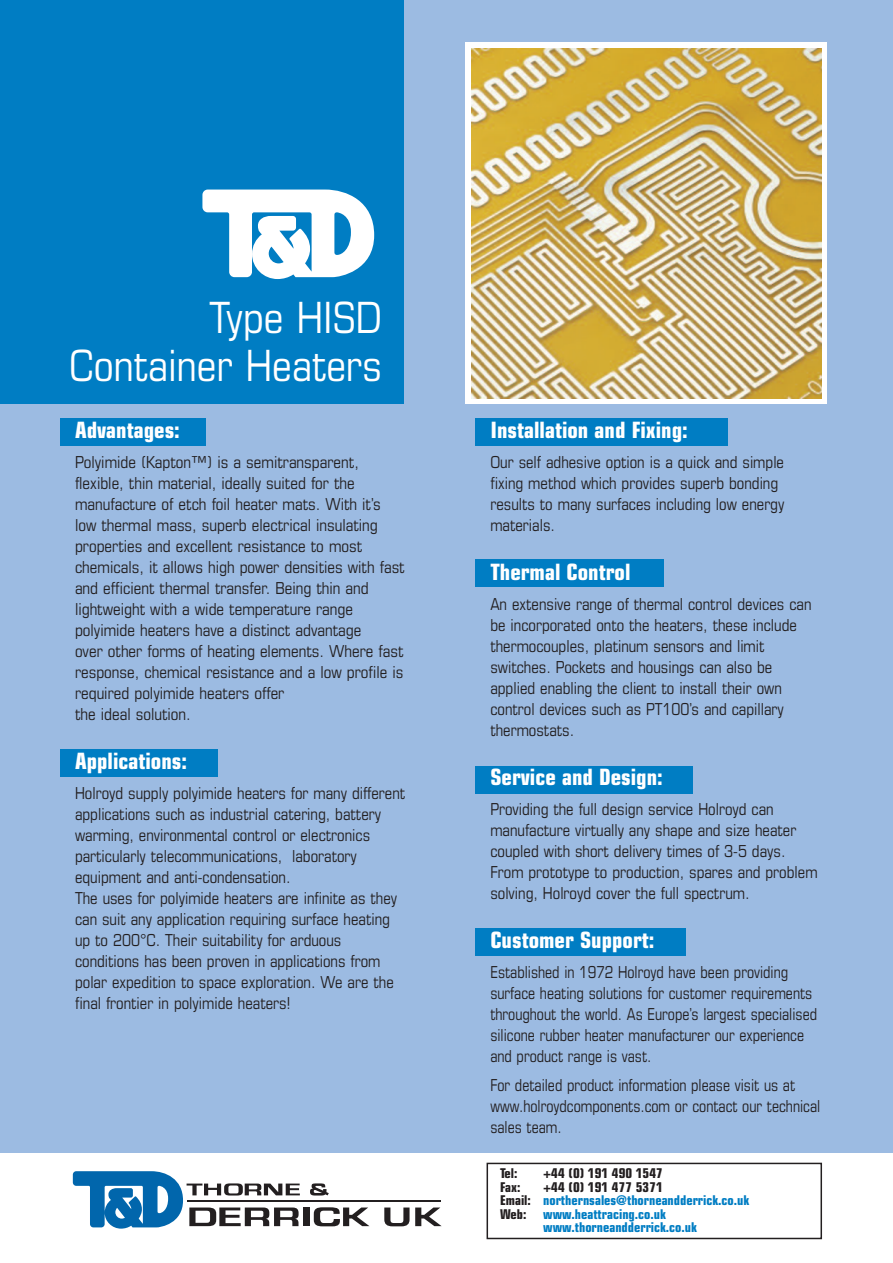
<style>
.page{position:relative;width:893px;height:1263px;background:#fff}
.page>*{position:absolute;margin:0;border:0;box-sizing:border-box;transform-origin:0 0}
.t1{font:condensed 43.05px/48px "Eurostile";color:#fff;text-align:right}
.t2{font:700 condensed 22.5px "Eurostile";color:#fff}
.t3{font:condensed 16.5px/21px "Eurostile";color:#231f20}
.t4{font:condensed 16.5px/21px "Eurostile";color:#231f20;scale:.93 1}
.t5{font:700 condensed 13.5px "Eurostile";color:#007dc3}
.t6{font:700 condensed 13.5px "Eurostile";color:#231f20}
.s1{color:#231f20}
</style>
<div class="page">
<div style="left:0;top:0;width:893px;height:1152px;background:#9cbbe2"></div>
<div style="left:0;top:0;width:404px;height:404px;background:#007dc3"></div>
<svg style="left:202px;top:190px;width:172px;height:89px"></svg>
<svg style="left:465px;top:43px;width:362px;height:361px;background:#f8f3e8"></svg>
<img style="left:472px;top:49px;width:349px;height:349px">
<svg style="left:310px;top:1183px;width:19px;height:12px"></svg>
<div style="left:304px;top:1207px;width:6px;height:19px;background:#231f20"></div>
<svg style="left:314px;top:1207px;width:55px;height:19px"></svg>
<svg style="left:384px;top:1207px;width:58px;height:19px"></svg>
<hr style="left:188px;top:1200px;width:253px;height:1px;background:#231f20">
<svg style="left:73px;top:1171px;width:227px;height:57px"></svg>
<div style="left:487px;top:1163px;width:335px;height:76px;border:2px solid #231f20"></div>
<div style="left:475px;top:418px;width:253px;height:27px;background:#007dc3"></div>
<div style="left:475px;top:559px;width:188px;height:28px;background:#007dc3"></div>
<div style="left:475px;top:766px;width:218px;height:27px;background:#007dc3"></div>
<div style="left:475px;top:928px;width:211px;height:28px;background:#007dc3"></div>
<div style="left:60px;top:749px;width:158px;height:27px;background:#007dc3"></div>
<div style="left:60px;top:418px;width:146px;height:27px;background:#007dc3"></div>
<h1 class="t1" style="left:69px;top:297px;width:314px">Type HISD<br>Container Heaters</h1>
<h2 class="t2" style="left:75px;top:422px;width:106px">Advantages:</h2>
<p class="t3" style="left:75px;top:453px;width:331px">Polyimide (Kapton™) is a semitransparent, flexible, thin material, ideally suited for the manufacture of etch foil heater mats. With it’s low thermal mass, superb electrical insulating properties and excellent resistance to most chemicals, it allows high power densities with fast and efficient thermal transfer. Being thin and lightweight with a wide temperature range polyimide heaters have a distinct advantage<br>over other forms of heating elements. Where fast response, chemical resistance and a low profile is required polyimide heaters offer<br>the ideal solution.</p>
<h2 class="t2" style="left:75px;top:753px;width:114px">Applications:</h2>
<p class="t3" style="left:75px;top:784px;width:332px">Holroyd supply polyimide heaters for many different applications such as industrial catering, battery warming, environmental control or electronics particularly telecommunications, laboratory equipment and anti-condensation.<br>The uses for polyimide heaters are infinite as they can suit any application requiring surface heating up to 200°C. Their suitability for arduous conditions has been proven in applications from polar expedition to space exploration. We are the final frontier in polyimide heaters!</p>
<h2 class="t2" style="left:490px;top:422px;width:199px">Installation and Fixing:</h2>
<p class="t3" style="left:490px;top:453px;width:296px">Our self adhesive option is a quick and simple fixing method which provides superb bonding results to many surfaces including low energy materials.</p>
<h2 class="t2" style="left:490px;top:564px;width:142px">Thermal Control</h2>
<p class="t3" style="left:490px;top:595px;width:323px">An extensive range of thermal control devices can be incorporated onto the heaters, these include thermocouples, platinum sensors and limit switches. Pockets and housings can also be applied enabling the client to install their own control devices such as PT100’s and capillary thermostats.</p>
<h2 class="t2" style="left:490px;top:769px;width:174px">Service and Design:</h2>
<p class="t3" style="left:490px;top:800px;width:329px">Providing the full design service Holroyd can manufacture virtually any shape and size heater coupled with short delivery times of 3-5 days.<br>From prototype to production, spares and problem solving, Holroyd cover the full spectrum.</p>
<h2 class="t2" style="left:490px;top:932px;width:166px">Customer Support:</h2>
<p class="t4" style="left:490px;top:963px;width:353px">Established in 1972 Holroyd have been providing surface heating solutions for customer requirements throughout the world. As Europe’s largest specialised silicone rubber heater manufacturer our experience and product range is vast.</p>
<p class="t4" style="left:490px;top:1076px;width:356px">For detailed product information please visit us at www.holroydcomponents.com or contact our technical sales team.</p>
<p class="t6" style="left:500px;top:1169px;width:19px">Tel:</p>
<p class="t6" style="left:543px;top:1169px;width:121px">+44 (0) 191 490 1547</p>
<p class="t6" style="left:500px;top:1182px;width:22px">Fax:</p>
<p class="t6" style="left:543px;top:1182px;width:121px">+44 (0) 191 477 5371</p>
<p class="t5" style="left:500px;top:1196px;width:251px"><span class="s1">Email:</span> northernsales@thorneandderrick.co.uk</p>
<p class="t5" style="left:500px;top:1209px;width:167px"><span class="s1">Web:</span> www.heattracing.co.uk</p>
<p class="t5" style="left:543px;top:1223px;width:155px">www.thorneandderrick.co.uk</p>
</div>
